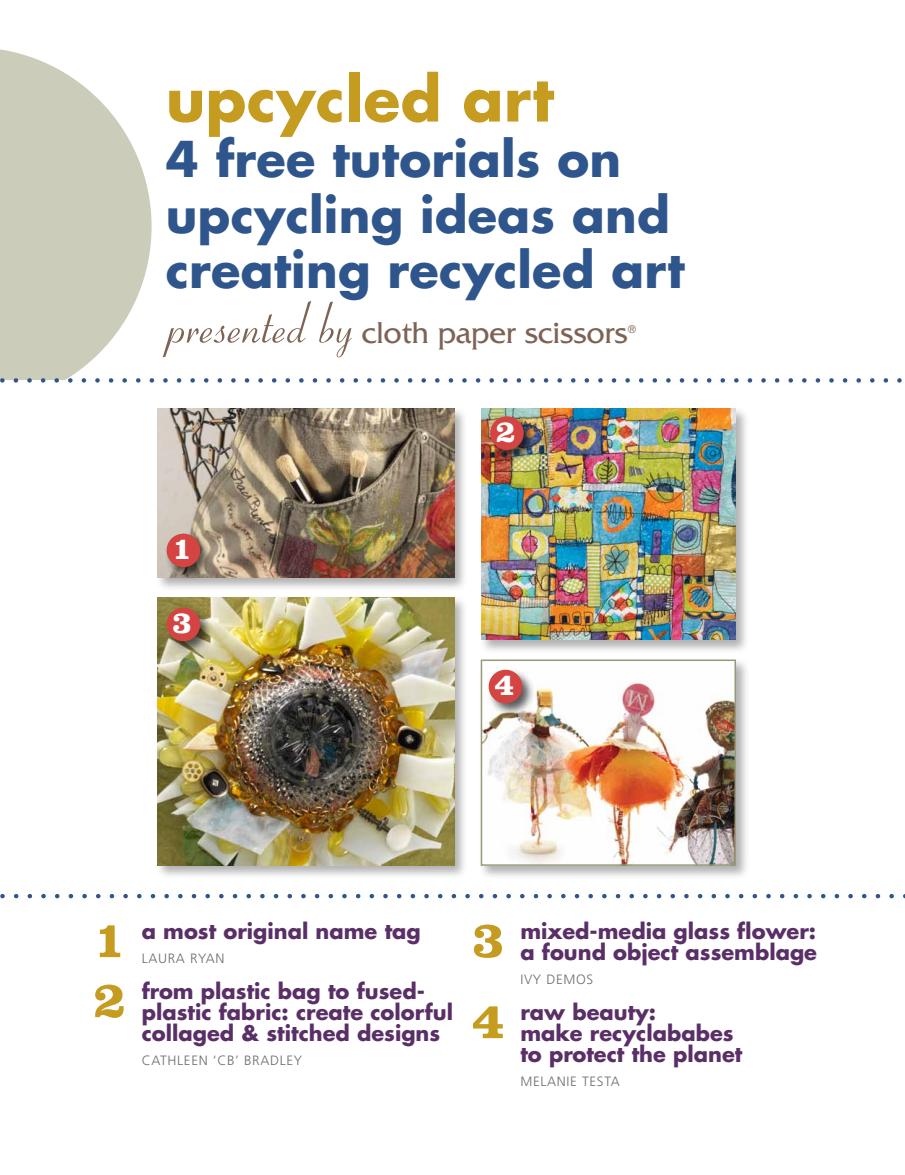
<style>
.page{position:relative;width:905px;height:1175px;background:#fff}
.page>*{position:absolute;margin:0;border:0;box-sizing:border-box;transform-origin:0 0}
.t1{font:700 60px "Futura Std";letter-spacing:.005em;color:#c69c20}
.t2{font:700 52.5px "Clarendon LT Std";color:#c69c20}
.t3{font:700 48px/55.5px "Futura Std";letter-spacing:.005em;color:#2f558d}
.t4{font:700 31.8px "Clarendon LT Std";color:#fff}
.t5{font:31.5px "Friz Quadrata Std";color:#7d6354}
.t6{font:700 21px/21px "Futura Std";color:#5a2f67}
.t7{font:300 13.5px "Frutiger LT Std";letter-spacing:.05em;color:#6d6e71}
.t8{font:700 11.7px "Friz Quadrata Std";color:#7d6354}
.s1{font-family:"Coronet LT Std";font-size:65.4px}
</style>
<div class="page">
<div style="left:479px;top:406px;width:270px;height:248px;background:#000;opacity:.31"></div>
<img style="left:481px;top:408px;width:254px;height:231px">
<div style="left:478px;top:657px;width:272px;height:222px;background:#000;opacity:.31"></div>
<img style="left:483px;top:662px;width:250px;height:200px">
<div style="left:480px;top:659px;width:256px;height:206px;border:2px solid #979a78"></div>
<div style="left:156px;top:406px;width:312px;height:186px;background:#000;opacity:.31"></div>
<img style="left:158px;top:408px;width:296px;height:169px">
<div style="left:156px;top:595px;width:312px;height:284px;background:#000;opacity:.31"></div>
<img style="left:158px;top:597px;width:296px;height:268px">
<svg style="left:0;top:49px;width:151px;height:334px;fill:#ccb"></svg>
<div style="left:0;top:380px;width:76px;height:84px;background:#fff"></div>
<svg style="left:0;top:378px;width:902px;height:4px"></svg>
<svg style="left:0;top:894px;width:905px;height:4px"></svg>
<div style="left:165px;top:532px;width:49px;height:49px;background:#000;opacity:.65"></div>
<div style="left:166px;top:533px;width:34px;height:34px;background:#d44442;border-radius:50%"></div>
<div style="left:488px;top:414px;width:49px;height:50px;background:#000;opacity:.65"></div>
<div style="left:490px;top:416px;width:33px;height:34px;background:#d44442;border-radius:50%"></div>
<div style="left:165px;top:606px;width:49px;height:49px;background:#000;opacity:.65"></div>
<div style="left:166px;top:607px;width:34px;height:34px;background:#d44442;border-radius:50%"></div>
<div style="left:487px;top:668px;width:49px;height:49px;background:#000;opacity:.65"></div>
<div style="left:488px;top:669px;width:34px;height:34px;background:#d44442;border-radius:50%"></div>
<h1 class="t1" style="left:166px;top:59px;width:389px">upcycled art</h1>
<h3 class="t3" style="left:166px;top:131px;width:520px">4 free tutorials on upcycling ideas and creating recycled art</h3>
<h3 class="t5" style="left:166px;top:315px;width:463px"><span class="s1">presented by</span> cloth paper scissors</h3>
<p class="t8" style="left:628px;top:323px;width:10px">®</p>
<h3 class="t4" style="left:173px;top:529px;width:21px">1</h3>
<h3 class="t4" style="left:173px;top:603px;width:21px">3</h3>
<h3 class="t4" style="left:496px;top:412px;width:21px">2</h3>
<h3 class="t4" style="left:494px;top:665px;width:21px">4</h3>
<h2 class="t2" style="left:94px;top:907px;width:34px">1</h2>
<p class="t6" style="left:142px;top:920px;width:280px">a most original name tag</p>
<p class="t7" style="left:142px;top:950px;width:84px">LAURA RYAN</p>
<h2 class="t2" style="left:94px;top:967px;width:34px">2</h2>
<p class="t6" style="left:142px;top:980px;width:313px">from plastic bag to fused&shy;plastic fabric: create colorful collaged &amp; stitched designs</p>
<p class="t7" style="left:142px;top:1052px;width:162px">CATHLEEN ‘CB’ BRADLEY</p>
<h2 class="t2" style="left:472px;top:907px;width:34px">3</h2>
<p class="t6" style="left:520px;top:920px;width:298px">mixed-media glass flower: a found object assemblage</p>
<p class="t7" style="left:520px;top:971px;width:74px">IVY DEMOS</p>
<h2 class="t2" style="left:472px;top:988px;width:34px">4</h2>
<p class="t6" style="left:520px;top:1001px;width:223px">raw beauty:<br>make recyclababes to protect the planet</p>
<p class="t7" style="left:520px;top:1073px;width:101px">M ELANIE TESTA</p>
</div>
